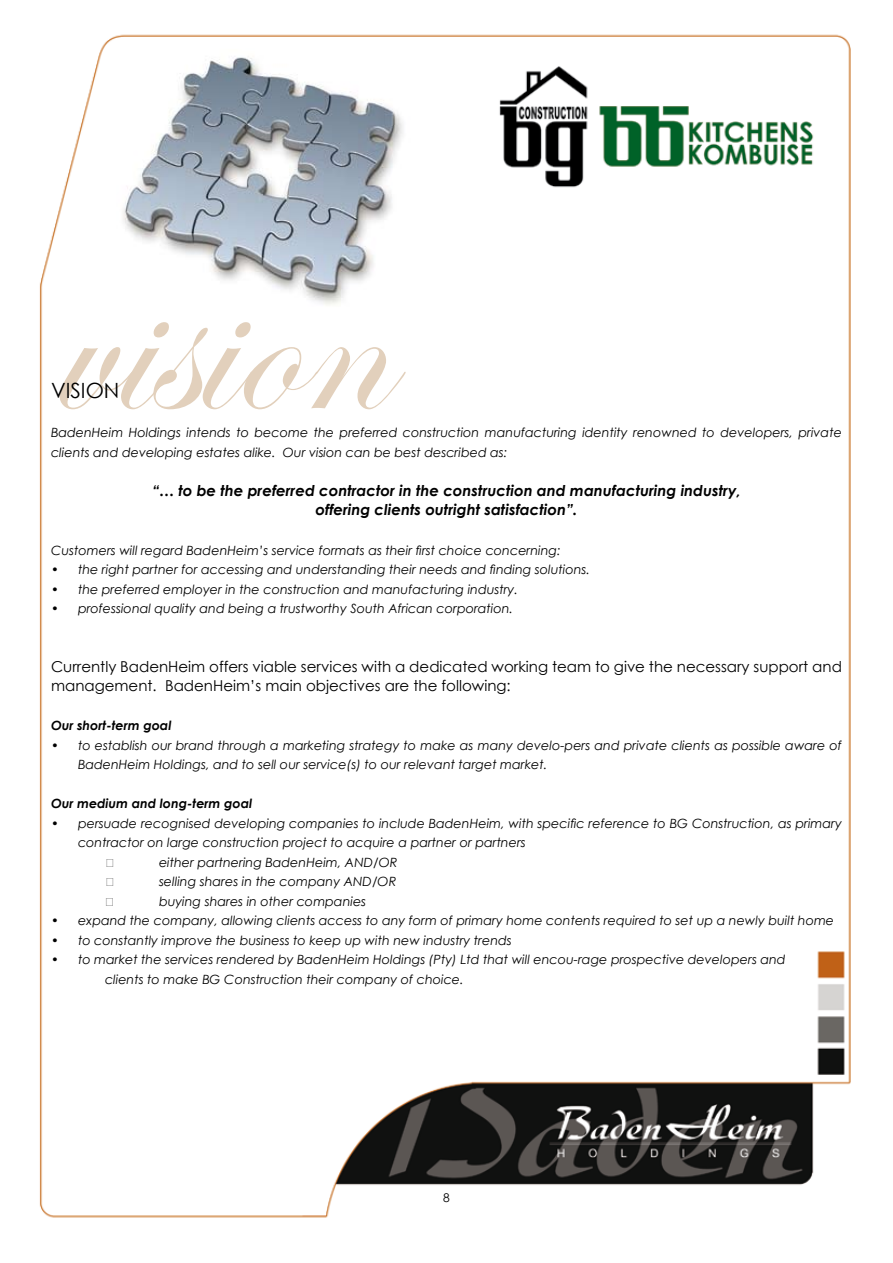
<style>
.page{position:relative;width:893px;height:1263px;background:#fff}
.page>*{position:absolute;margin:0;border:0;box-sizing:border-box;transform-origin:0 0}
.t1{font:225px "Edwardian Script ITC";color:#e2d0bc}
.t2{font:21px "Century Gothic";color:#000}
.t3{font:15px/19.5px "Century Gothic";color:#000}
.t4{font:italic 700 15px/19.5px "Century Gothic";color:#000;text-align:center}
.t5{font:italic 12.75px/19.5px "Century Gothic";color:#000}
.t6{font:italic 700 12.75px "Century Gothic";color:#000}
</style>
<div class="page">
<img style="left:39px;top:34px;width:812px;height:1184px">
<img style="left:101px;top:49px;width:335px;height:261px">
<svg style="left:54px;top:316px;width:270px;height:100px"></svg>
<svg style="left:191px;top:340px;width:220px;height:256px"></svg>
<svg style="left:107px;top:858px;width:6px;height:8px"></svg>
<svg style="left:107px;top:878px;width:6px;height:8px"></svg>
<svg style="left:107px;top:897px;width:6px;height:8px"></svg>
<h1 class="t1" style="left:51px;top:215px;width:336px">vision</h1>
<h2 class="t2" style="left:51px;top:376px;width:70px">VISION</h2>
<p class="t5" style="left:51px;top:423px;width:792px">BadenHeim Holdings intends to become the preferred construction manufacturing identity renowned to developers, private clients and developing estates alike. Our vision can be best described as:</p>
<p class="t4" style="left:152px;top:480px;width:590px">“… to be the preferred contractor in the construction and manufacturing industry, offering clients outright satisfaction”.</p>
<p class="t5" style="left:78px;top:540px;width:514px;text-indent:-27px">Customers will regard BadenHeim’s service formats as their first choice concerning:<br>the right partner for accessing and understanding their needs and finding solutions. the preferred employer in the construction and manufacturing industry. professional quality and being a trustworthy South African corporation.</p>
<p class="t5" style="left:51px;top:559px;width:9px;text-align:justify">• • •</p>
<p class="t3" style="left:51px;top:656px;width:792px">Currently BadenHeim offers viable services with a dedicated working team to give the necessary support and management. BadenHeim’s main objectives are the following:</p>
<p class="t6" style="left:51px;top:716px;width:122px">Our short-term goal</p>
<p class="t5" style="left:78px;top:735px;width:765px">to establish our brand through a marketing strategy to make as many develo-pers and private clients as possible aware of<br>BadenHeim Holdings, and to sell our service(s) to our relevant target market.</p>
<p class="t6" style="left:51px;top:794px;width:203px">Our medium and long-term goal</p>
<p class="t5" style="left:78px;top:813px;width:765px">persuade recognised developing companies to include BadenHeim, with specific reference to BG Construction, as primary</p>
<p class="t5" style="left:78px;top:832px;width:449px">contractor on large construction project to acquire a partner or partners</p>
<p class="t5" style="left:159px;top:852px;width:240px">either partnering BadenHeim, AND/OR</p>
<p class="t5" style="left:159px;top:871px;width:239px">selling shares in the company AND/OR</p>
<p class="t5" style="left:159px;top:891px;width:209px">buying shares in other companies</p>
<p class="t5" style="left:78px;top:910px;width:758px">expand the company, allowing clients access to any form of primary home contents required to set up a newly built home</p>
<p class="t5" style="left:78px;top:930px;width:435px">to constantly improve the business to keep up with new industry trends</p>
<p class="t5" style="left:78px;top:949px;width:709px">to market the services rendered by BadenHeim Holdings (Pty) Ltd that will encou-rage prospective developers and</p>
<p class="t5" style="left:105px;top:969px;width:360px">clients to make BG Construction their company of choice.</p>
<p class="t5" style="left:51px;top:735px;width:9px">•</p>
<p class="t5" style="left:51px;top:813px;width:9px">•</p>
<p class="t5" style="left:51px;top:910px;width:9px;text-align:justify">• • •</p>
</div>
